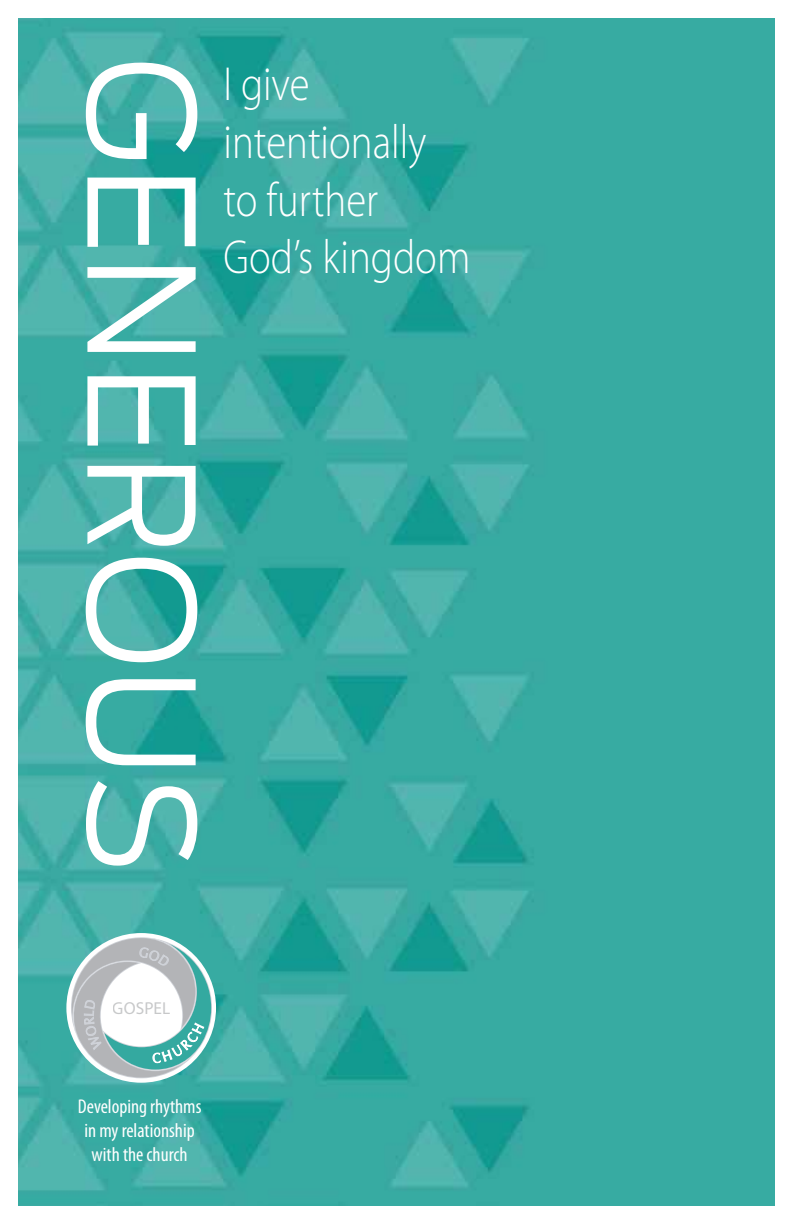
<style>
.page{position:relative;width:792px;height:1224px;background:#fff}
.page>*{position:absolute;margin:0;border:0;box-sizing:border-box;transform-origin:0 0}
.t1{font:300 146px "Antenna";color:#fff;scale:.96 1}
.t2{font:300 48px/57.6px "Myriad Pro";color:#fff;scale:.85 1}
.t3{font:condensed 20px/24px "Myriad Pro";color:#fff;text-align:center}
.t4{font:17.4px "Myriad Pro";color:#9a9c9e}
</style>
<div class="page">
<img style="left:18px;top:18px;width:756px;height:1188px">
<svg style="left:66px;top:933px;width:150px;height:150px"></svg>
<svg style="left:68px;top:937px;width:144px;height:141px"></svg>
<h1 class="t1" style="left:225px;top:56px;width:853px;rotate:90deg">GENEROUS</h1>
<h2 class="t2" style="left:224px;top:55px;width:292px">I give intentionally to further<br>God’s kingdom</h2>
<p class="t4" style="left:113px;top:998px;width:59px">GOSPEL</p>
<p class="t3" style="left:78px;top:1094px;width:125px">Developing rhythms in my relationship with the church</p>
</div>
